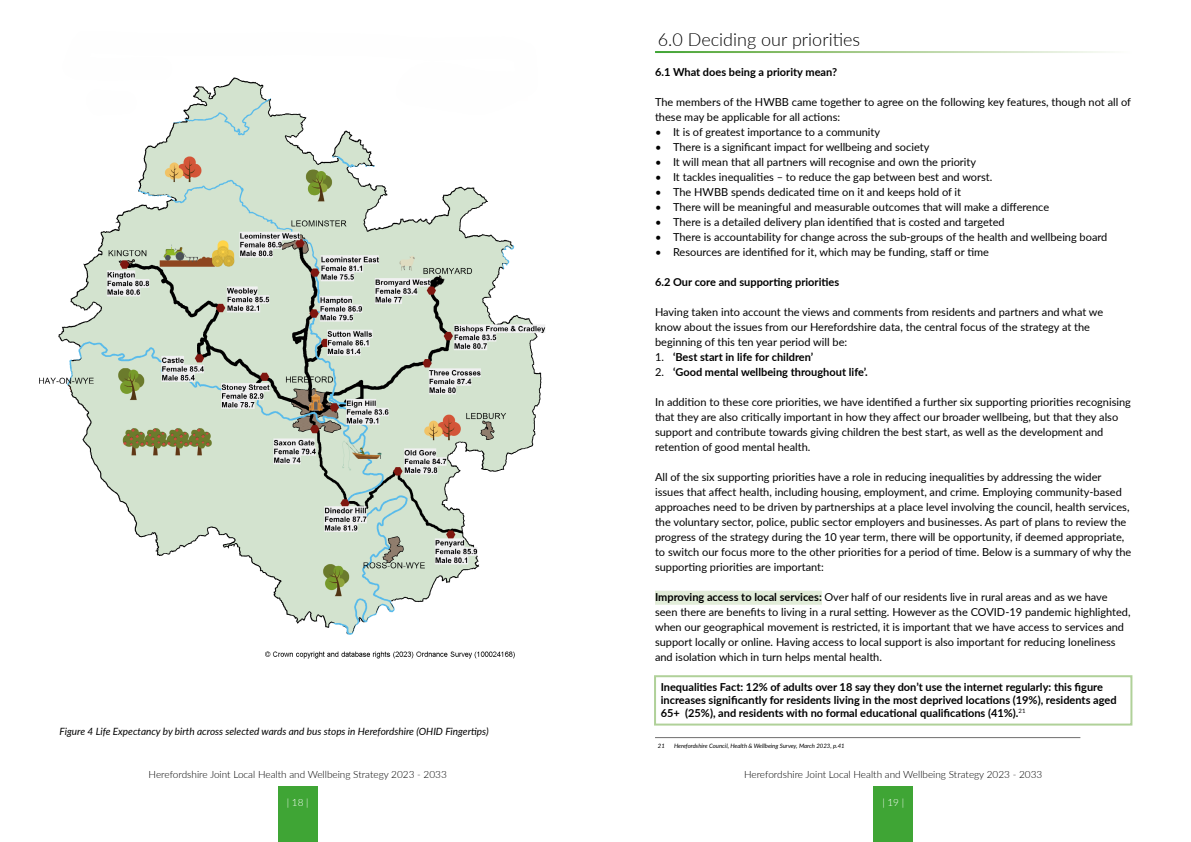
<style>
.page{position:relative;width:1191px;height:842px;background:#fff}
.page>*{position:absolute;margin:0;border:0;box-sizing:border-box;transform-origin:0 0}
.Page_heading{font:300 18px "Lato";color:#000}
.lato_regular_11_15_p{font:11px/15px "Lato";color:#000}
.bullet_lato_regular{font:11px "Lato";color:#000}
.smaller_background_y{font:700 11px/13px "Lato";color:#000}
.lato_regular_11_15_p-2{font:700 11px "Lato";color:#000}
.lato_bold_11_15_para{font:700 11px "Lato";color:#000}
.t1{font:300 10px "Lato";color:#000}
.lato_regular_11_15_p-3{font:italic 10px "Lato";color:#000}
.t2{font:300 10px "Lato";color:#fff}
.footnotes{font:italic 6px "Lato";color:#000}
.s1{font-weight:400}
.s2{font-weight:700}
</style>
<div class="page">
<div style="left:278px;top:787px;width:39px;height:55px;background:#3fa535"></div>
<div style="left:873px;top:787px;width:40px;height:55px;background:#3fa535"></div>
<img style="left:39px;top:77px;width:507px;height:582px">
<div style="left:655px;top:591px;width:167px;height:14px;background:#e2edd9"></div>
<div style="left:654px;top:675px;width:478px;height:50px;border:2px solid #b0d199"></div>
<hr style="left:655px;top:737px;width:425px;height:1px;background:#706f6f">
<p class="lato_regular_11_15_p-3" style="left:60px;top:724px;width:430px">Figure 4 Life Expectancy by birth across selected wards and bus stops in Herefordshire (OHID Fingertips)</p>
<p class="t1" style="left:149px;top:767px;width:300px">Herefordshire Joint Local Health and Wellbeing Strategy 2023 - 2033</p>
<p class="t2" style="left:287px;top:795px;width:23px">| 18 |</p>
<p class="Page_heading" style="left:658px;top:27px;width:204px">6.0 Deciding our priorities</p>
<h1 class="lato_bold_11_15_para" style="left:655px;top:64px;width:184px">6.1 What does being a priority mean?</h1>
<p class="lato_regular_11_15_p" style="left:655px;top:94px;width:477px">The members of the HWBB came together to agree on the following key features, though not all of these may be applicable for all actions:</p>
<p class="bullet_lato_regular" style="left:655px;top:124px;width:227px">• It is of greatest importance to a community</p>
<p class="bullet_lato_regular" style="left:655px;top:139px;width:276px">• There is a significant impact for wellbeing and society</p>
<p class="bullet_lato_regular" style="left:655px;top:154px;width:323px">• It will mean that all partners will recognise and own the priority</p>
<p class="bullet_lato_regular" style="left:655px;top:169px;width:339px">• It tackles inequalities – to reduce the gap between best and worst.</p>
<p class="bullet_lato_regular" style="left:655px;top:184px;width:308px">• The HWBB spends dedicated time on it and keeps hold of it</p>
<p class="bullet_lato_regular" style="left:655px;top:199px;width:396px">• There will be meaningful and measurable outcomes that will make a difference</p>
<p class="bullet_lato_regular" style="left:655px;top:214px;width:351px">• There is a detailed delivery plan identified that is costed and targeted</p>
<p class="bullet_lato_regular" style="left:655px;top:229px;width:454px">• There is accountability for change across the sub-groups of the health and wellbeing board</p>
<p class="bullet_lato_regular" style="left:655px;top:244px;width:335px">• Resources are identified for it, which may be funding, staff or time</p>
<h1 class="lato_bold_11_15_para" style="left:655px;top:274px;width:186px">6.2 Our core and supporting priorities</h1>
<p class="lato_regular_11_15_p" style="left:655px;top:304px;width:450px">Having taken into account the views and comments from residents and partners and what we know about the issues from our Herefordshire data, the central focus of the strategy at the beginning of this ten year period will be:</p>
<p class="lato_regular_11_15_p-2" style="left:655px;top:349px;width:160px"><span class="s1">1.</span> ‘Best start in life for children’</p>
<p class="lato_regular_11_15_p-2" style="left:655px;top:364px;width:214px"><span class="s1">2.</span> ‘Good mental wellbeing throughout life’.</p>
<p class="lato_regular_11_15_p" style="left:655px;top:394px;width:477px">In addition to these core priorities, we have identified a further six supporting priorities recognising that they are also critically important in how they affect our broader wellbeing, but that they also support and contribute towards giving children the best start, as well as the development and retention of good mental health.</p>
<p class="lato_regular_11_15_p" style="left:655px;top:469px;width:478px">All of the six supporting priorities have a role in reducing inequalities by addressing the wider issues that affect health, including housing, employment, and crime. Employing community-based approaches need to be driven by partnerships at a place level involving the council, health services, the voluntary sector, police, public sector employers and businesses. As part of plans to review the progress of the strategy during the 10 year term, there will be opportunity, if deemed appropriate, to switch our focus more to the other priorities for a period of time. Below is a summary of why the supporting priorities are important:</p>
<p class="lato_regular_11_15_p" style="left:655px;top:589px;width:477px"><span class="s2">Improving access to local services:</span> Over half of our residents live in rural areas and as we have seen there are benefits to living in a rural setting. However as the COVID-19 pandemic highlighted, when our geographical movement is restricted, it is important that we have access to services and support locally or online. Having access to local support is also important for reducing loneliness and isolation which in turn helps mental health.</p>
<p class="smaller_background_y" style="left:660px;top:680px;width:457px">Inequalities Fact: 12% of adults over 18 say they don’t use the internet regularly: this figure increases significantly for residents living in the most deprived locations (19%), residents aged<br>65+ (25%), and residents with no formal educational qualifications (41%).<sup>21</sup></p>
<p class="footnotes" style="left:658px;top:742px;width:8px">21</p>
<p class="footnotes" style="left:674px;top:742px;width:172px">Herefordshire Council, Health &amp; Wellbeing Survey, March 2023, p.41</p>
<p class="t1" style="left:744px;top:767px;width:300px">Herefordshire Joint Local Health and Wellbeing Strategy 2023 - 2033</p>
<p class="t2" style="left:882px;top:795px;width:23px">| 19 |</p>
</div>
